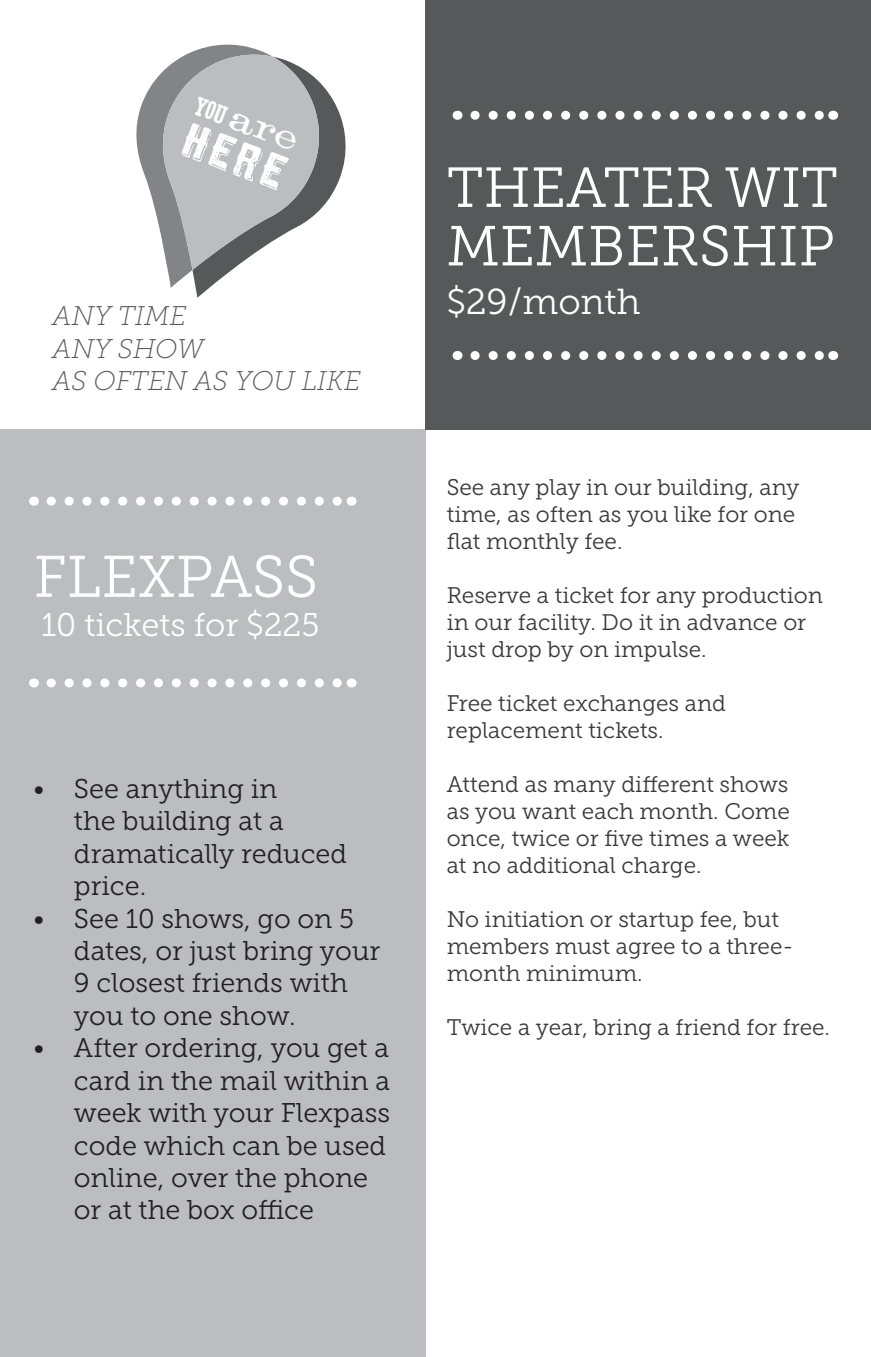
<style>
.page{position:relative;width:871px;height:1357px;background:#fff}
.page>*{position:absolute;margin:0;border:0;box-sizing:border-box;transform-origin:0 0}
.t1{font:58.5px "Museo Slab 300";color:#fff}
.Black_headers{font:56.25px/58.5px "Museo Slab 300";color:#fff}
.t2{font:46.57px "Archive Gothic Ornate";color:#fff}
.Black_headers-2{font:36px "Museo Slab 300";color:#fff}
.t3{font:32.62px "Museo Slab 300";color:#fff}
.t4{font:27px/32.4px "Museo Slab 300";color:#231f20}
.Black_headers-3{font:italic 27px "Museo Slab 100";color:#57585a}
.Black_headers-4{font:22.5px/27px "Museo Slab 300";color:#383839}
</style>
<div class="page">
<div style="left:0;top:429px;width:426px;height:928px;background:#bcbdc0"></div>
<div style="left:426px;top:0;width:445px;height:429px;background:#57585a"></div>
<svg style="left:51px;top:497px;width:291px;height:9px"></svg>
<svg style="left:475px;top:111px;width:349px;height:9px"></svg>
<svg style="left:475px;top:351px;width:349px;height:9px"></svg>
<svg style="left:51px;top:678px;width:291px;height:9px"></svg>
<svg style="left:136px;top:44px;width:210px;height:254px"></svg>
<p class="t2" style="left:190px;top:119px;width:111px;rotate:21deg">HERE</p>
<p class="Black_headers-3" style="left:53px;top:301px;width:135px">ANY TIME</p>
<p class="Black_headers-3" style="left:53px;top:334px;width:153px">ANY SHOW</p>
<p class="Black_headers-3" style="left:53px;top:366px;width:309px">AS OFTEN AS YOU LIKE</p>
<p class="t1" style="left:33px;top:545px;width:286px">FLEXPASS</p>
<p class="t3" style="left:41px;top:607px;width:280px">10 tickets for $225</p>
<p class="t4" style="left:74px;top:773px;width:275px;text-indent:-40px">• See anything in<br>the building at a dramatically reduced price.</p>
<p class="t4" style="left:74px;top:902px;width:308px;text-indent:-40px">• See 10 shows, go on 5 dates, or just bring your<br>9 closest friends with you to one show.</p>
<p class="t4" style="left:74px;top:1032px;width:318px;text-indent:-40px">• After ordering, you get a card in the mail within a week with your Flexpass code which can be used online, over the phone or at the box office</p>
<p class="Black_headers" style="left:447px;top:159px;width:393px">THEATER WIT<br>MEMBERSHIP</p>
<p class="Black_headers-2" style="left:447px;top:282px;width:195px">$29/month</p>
<p class="Black_headers-4" style="left:447px;top:473px;width:354px">See any play in our building, any</p>
<p class="Black_headers-4" style="left:447px;top:500px;width:350px">time, as often as you like for one</p>
<p class="Black_headers-4" style="left:447px;top:527px;width:177px">flat monthly fee.</p>
<p class="Black_headers-4" style="left:447px;top:581px;width:378px">Reserve a ticket for any production</p>
<p class="Black_headers-4" style="left:447px;top:608px;width:361px">in our facility. Do it in advance or</p>
<p class="Black_headers-4" style="left:447px;top:635px;width:261px">just drop by on impulse.</p>
<p class="Black_headers-4" style="left:447px;top:689px;width:281px">Free ticket exchanges and replacement tickets.</p>
<p class="Black_headers-4" style="left:447px;top:770px;width:343px">Attend as many different shows</p>
<p class="Black_headers-4" style="left:447px;top:797px;width:344px">as you want each month. Come</p>
<p class="Black_headers-4" style="left:447px;top:824px;width:344px">once, twice or five times a week</p>
<p class="Black_headers-4" style="left:447px;top:851px;width:256px">at no additional charge.</p>
<p class="Black_headers-4" style="left:447px;top:905px;width:348px">No initiation or startup fee, but members must agree to a three&shy;month minimum.</p>
<p class="Black_headers-4" style="left:447px;top:1013px;width:385px">Twice a year, bring a friend for free.</p>
</div>
